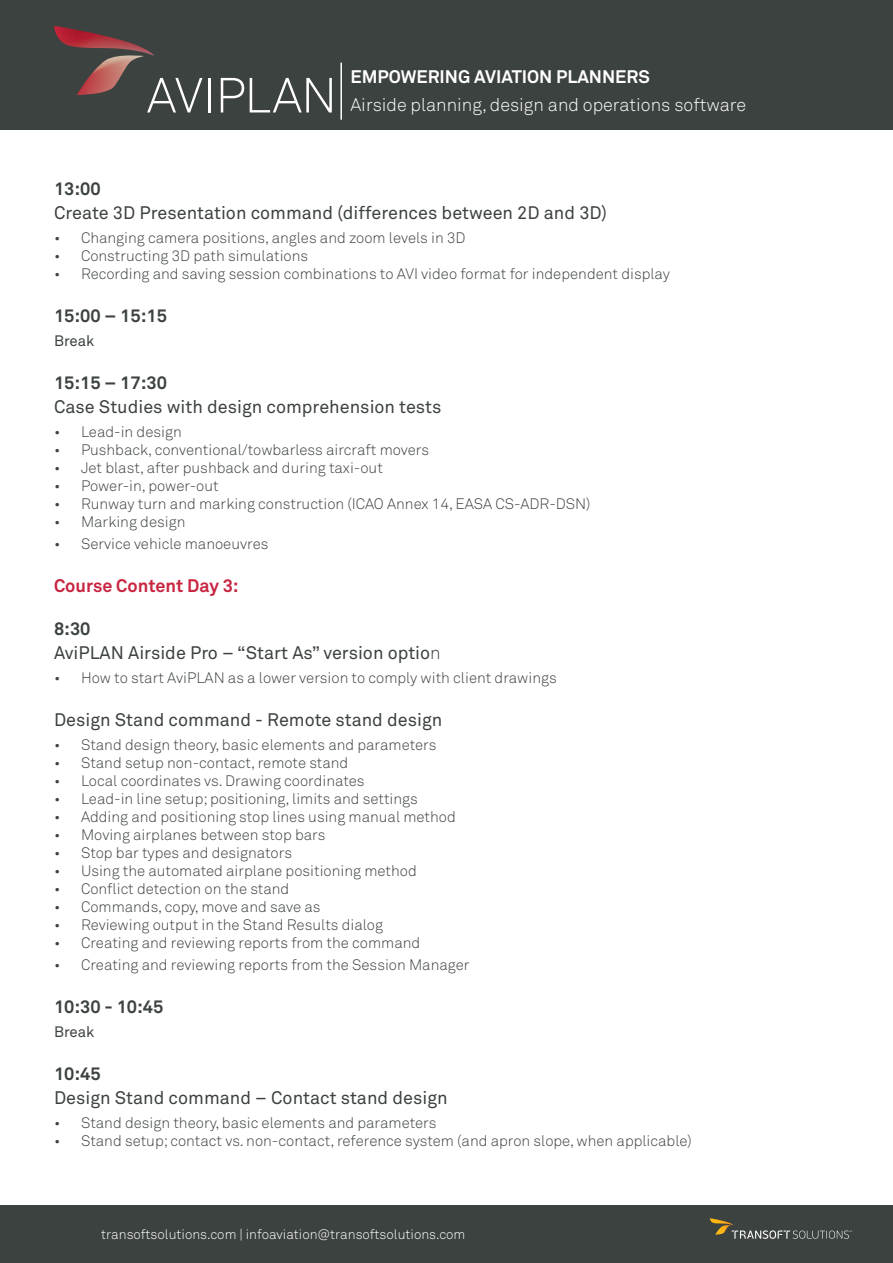
<style>
.page{position:relative;width:893px;height:1263px;background:#fff}
.page>*{position:absolute;margin:0;border:0;box-sizing:border-box;transform-origin:0 0}
.t1{font:18px/24px "Akkurat Pro";color:#3c4240}
.t2{font:700 18px "Akkurat Pro";color:#3c4240}
.t3{font:300 18px "Akkurat Pro";color:#fff}
.t4{font:700 18px "Akkurat Pro";color:#fff}
.t5{font:700 18px "Akkurat Pro";color:#c82541}
.t6{font:300 15px "Akkurat Pro";color:#3c4240}
.t7{font:15px "Akkurat Pro";color:#3c4240}
.t8{font:300 13.5px "Akkurat Pro";color:#fff}
.s1{font-weight:700}
.s2{font-weight:300}
</style>
<div class="page">
<div style="left:0;top:1205px;width:893px;height:58px;background:#3c4240"></div>
<svg style="left:710px;top:1218px;width:142px;height:21px"></svg>
<div style="left:0;top:0;width:893px;height:129px;background:#3c4240"></div>
<hr style="left:340px;top:63px;width:2px;height:57px;background:#fff">
<hr style="left:208px;top:78px;width:3px;height:34px;background:#fff">
<svg style="left:221px;top:78px;width:23px;height:34px"></svg>
<svg style="left:250px;top:78px;width:82px;height:34px"></svg>
<svg style="left:54px;top:26px;width:148px;height:86px"></svg>
<p class="t4" style="left:350px;top:65px;width:301px">EMPOWERING AVIATION PLANNERS</p>
<p class="t3" style="left:350px;top:94px;width:397px">Airside planning, design and operations software</p>
<p class="t2" style="left:54px;top:177px;width:48px">13:00</p>
<p class="t1" style="left:54px;top:201px;width:555px">Create 3D Presentation command (differences between 2D and 3D)</p>
<p class="t6" style="left:54px;top:229px;width:413px">• Changing camera positions, angles and zoom levels in 3D</p>
<p class="t6" style="left:54px;top:247px;width:256px">• Constructing 3D path simulations</p>
<p class="t6" style="left:54px;top:265px;width:618px">• Recording and saving session combinations to AVI video format for independent display</p>
<p class="t2" style="left:54px;top:305px;width:115px">15:00 – 15:15</p>
<p class="t7" style="left:54px;top:332px;width:42px">Break</p>
<p class="t2" style="left:54px;top:372px;width:115px">15:15 – 17:30</p>
<p class="t1" style="left:54px;top:395px;width:389px">Case Studies with design comprehension tests</p>
<p class="t6" style="left:54px;top:423px;width:129px">• Lead-in design</p>
<p class="t6" style="left:54px;top:441px;width:377px">• Pushback, conventional/towbarless aircraft movers</p>
<p class="t6" style="left:54px;top:459px;width:330px">• Jet blast, after pushback and during taxi-out</p>
<p class="t6" style="left:54px;top:477px;width:166px">• Power-in, power-out</p>
<p class="t6" style="left:54px;top:495px;width:538px">• Runway turn and marking construction (ICAO Annex 14, EASA CS-ADR-DSN)</p>
<p class="t6" style="left:54px;top:513px;width:133px">• Marking design</p>
<p class="t6" style="left:54px;top:535px;width:216px">• Service vehicle manoeuvres</p>
<p class="t5" style="left:54px;top:575px;width:186px">Course Content Day 3:</p>
<p class="t1" style="left:54px;top:617px;width:388px"><span class="s1">8:30<br></span>AviPLAN Airside Pro – “Start As” version optio<span class="s2">n</span></p>
<p class="t6" style="left:54px;top:669px;width:504px">• How to start AviPLAN as a lower version to comply with client drawings</p>
<p class="t1" style="left:54px;top:708px;width:390px">Design Stand command - Remote stand design</p>
<p class="t6" style="left:54px;top:736px;width:384px">• Stand design theory, basic elements and parameters</p>
<p class="t6" style="left:54px;top:754px;width:296px">• Stand setup non-contact, remote stand</p>
<p class="t6" style="left:54px;top:772px;width:312px">• Local coordinates vs. Drawing coordinates</p>
<p class="t6" style="left:54px;top:790px;width:365px">• Lead-in line setup; positioning, limits and settings</p>
<p class="t6" style="left:54px;top:808px;width:403px">• Adding and positioning stop lines using manual method</p>
<p class="t6" style="left:54px;top:826px;width:273px">• Moving airplanes between stop bars</p>
<p class="t6" style="left:54px;top:844px;width:239px">• Stop bar types and designators</p>
<p class="t6" style="left:54px;top:862px;width:364px">• Using the automated airplane positioning method</p>
<p class="t6" style="left:54px;top:880px;width:237px">• Conflict detection on the stand</p>
<p class="t6" style="left:54px;top:898px;width:268px">• Commands, copy, move and save as</p>
<p class="t6" style="left:54px;top:916px;width:331px">• Reviewing output in the Stand Results dialog</p>
<p class="t6" style="left:54px;top:934px;width:368px">• Creating and reviewing reports from the command</p>
<p class="t6" style="left:54px;top:956px;width:417px">• Creating and reviewing reports from the Session Manager</p>
<p class="t2" style="left:54px;top:996px;width:111px">10:30 - 10:45</p>
<p class="t7" style="left:54px;top:1023px;width:42px">Break</p>
<p class="t2" style="left:54px;top:1063px;width:48px">10:45</p>
<p class="t1" style="left:54px;top:1086px;width:395px">Design Stand command – Contact stand design</p>
<p class="t6" style="left:54px;top:1114px;width:384px">• Stand design theory, basic elements and parameters</p>
<p class="t6" style="left:54px;top:1132px;width:639px">• Stand setup; contact vs. non-contact, reference system (and apron slope, when applicable)</p>
<p class="t8" style="left:101px;top:1226px;width:366px">transoftsolutions.com | infoaviation@transoftsolutions.com</p>
</div>
